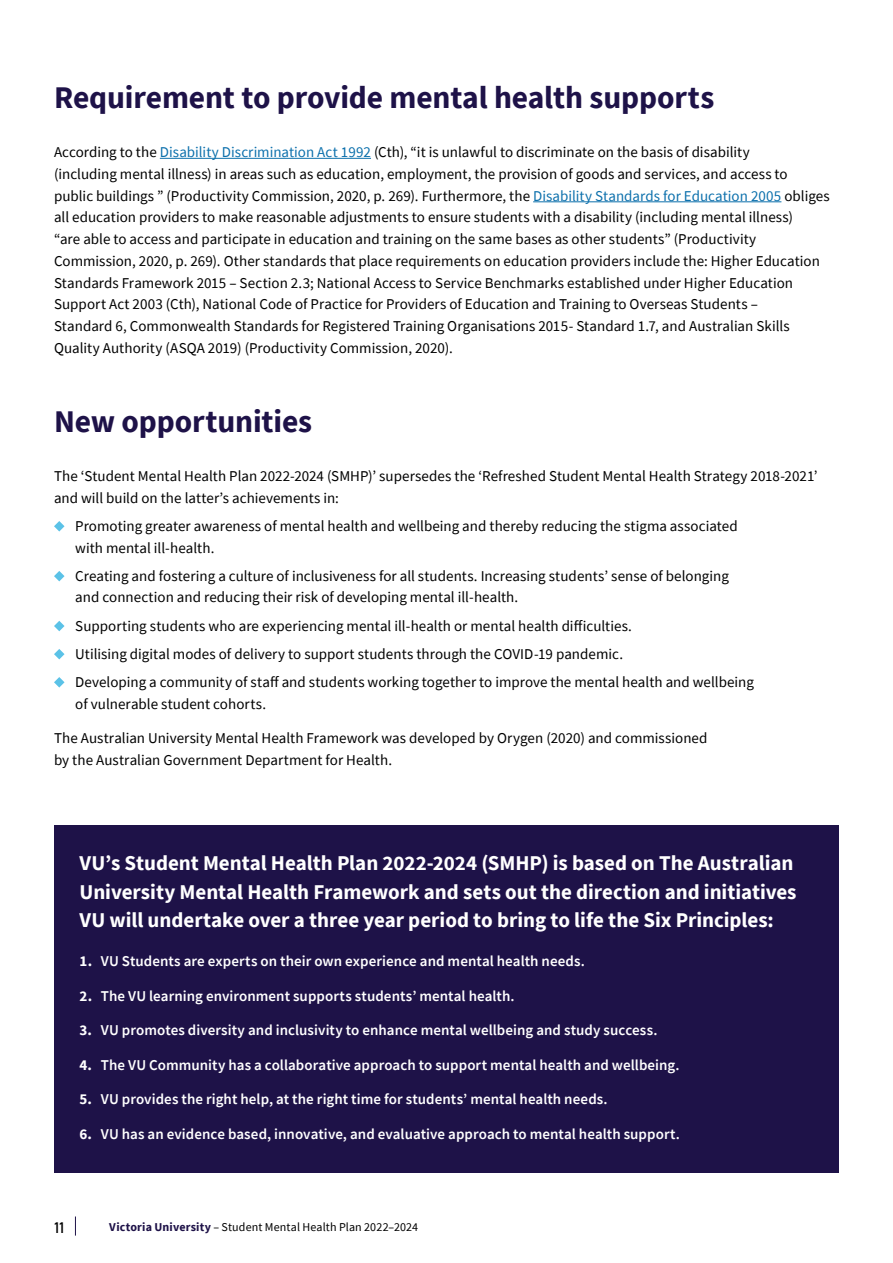
<style>
.page{position:relative;width:893px;height:1263px;background:#fff}
.page>*{position:absolute;margin:0;border:0;box-sizing:border-box;transform-origin:0 0}
.t1{font:700 31.5px "Source Sans Pro";letter-spacing:-.005em;color:#1e1248}
.t2{font:700 21px/28.5px "Source Sans Pro";color:#fff}
.t3{font:15px/21.8px "Source Sans Pro";color:#000}
.t4{font:600 15px "Source Sans Pro";letter-spacing:.005em;color:#fff}
.t5{font:15px "DIN Engschrift LT Pro";color:#000}
.t6{font:12px "Source Sans Pro";letter-spacing:.01em;color:#000}
.s1{color:#0c70ac}
.s2{font-weight:700}
.s3{font-weight:700;color:#1e1248}
</style>
<div class="page">
<svg style="left:75px;top:1216px;width:1px;height:19px"></svg>
<hr style="left:160px;top:158px;width:211px;height:1px;background:#0c70ac">
<hr style="left:533px;top:201px;width:248px;height:1px;background:#0c70ac">
<svg style="left:54px;top:521px;width:11px;height:10px"></svg>
<svg style="left:54px;top:571px;width:11px;height:10px"></svg>
<svg style="left:54px;top:621px;width:11px;height:10px"></svg>
<svg style="left:54px;top:649px;width:11px;height:10px"></svg>
<svg style="left:54px;top:677px;width:11px;height:10px"></svg>
<div style="left:54px;top:825px;width:785px;height:348px;background:#1e1248"></div>
<h1 class="t1" style="left:54px;top:76px;width:662px">Requirement to provide mental health supports</h1>
<p class="t3" style="left:54px;top:141px;width:777px">According to the <span class="s1">Disability Discrimination Act 1992</span> (Cth), “it is unlawful to discriminate on the basis of disability<br>(including mental illness) in areas such as education, employment, the provision of goods and services, and access to public buildings ” (Productivity Commission, 2020, p. 269). Furthermore, the <span class="s1">Disability Standards for Education 2005</span> obliges all education providers to make reasonable adjustments to ensure students with a disability (including mental illness)<br>“are able to access and participate in education and training on the same bases as other students” (Productivity Commission, 2020, p. 269). Other standards that place requirements on education providers include the: Higher Education Standards Framework 2015 – Section 2.3; National Access to Service Benchmarks established under Higher Education Support Act 2003 (Cth), National Code of Practice for Providers of Education and Training to Overseas Students –<br>Standard 6, Commonwealth Standards for Registered Training Organisations 2015- Standard 1.7, and Australian Skills Quality Authority (ASQA 2019) (Productivity Commission, 2020).</p>
<h1 class="t1" style="left:54px;top:400px;width:260px">New opportunities</h1>
<p class="t3" style="left:54px;top:465px;width:765px">The ‘Student Mental Health Plan 2022-2024 (SMHP)’ supersedes the ‘Refreshed Student Mental Health Strategy 2018-2021’ and will build on the latter’s achievements in:</p>
<p class="t3" style="left:75px;top:515px;width:664px">Promoting greater awareness of mental health and wellbeing and thereby reducing the stigma associated with mental ill-health.</p>
<p class="t3" style="left:75px;top:565px;width:655px">Creating and fostering a culture of inclusiveness for all students. Increasing students’ sense of belonging and connection and reducing their risk of developing mental ill-health.</p>
<p class="t3" style="left:75px;top:611px;width:680px;line-height:28.2px">Supporting students who are experiencing mental ill-health or mental health difficulties.<br>Utilising digital modes of delivery to support students through the COVID-19 pandemic.<br>Developing a community of staff and students working together to improve the mental health and wellbeing</p>
<p class="t3" style="left:75px;top:693px;width:192px">of vulnerable student cohorts.</p>
<p class="t3" style="left:54px;top:727px;width:655px">The Australian University Mental Health Framework was developed by Orygen (2020) and commissioned by the Australian Government Department for Health.</p>
<h2 class="t2" style="left:80px;top:849px;width:718px">VU’s Student Mental Health Plan 2022-2024 (SMHP) is based on The Australian<br>University Mental Health Framework and sets out the direction and initiatives<br>VU will undertake over a three year period to bring to life the Six Principles:</h2>
<p class="t4" style="left:80px;top:951px;width:507px"><span class="s2">1.</span> VU Students are experts on their own experience and mental health needs.</p>
<p class="t4" style="left:80px;top:986px;width:437px"><span class="s2">2.</span> The VU learning environment supports students’ mental health.</p>
<p class="t4" style="left:80px;top:1020px;width:579px"><span class="s2">3.</span> VU promotes diversity and inclusivity to enhance mental wellbeing and study success.</p>
<p class="t4" style="left:80px;top:1055px;width:602px"><span class="s2">4.</span> The VU Community has a collaborative approach to support mental health and wellbeing.</p>
<p class="t4" style="left:80px;top:1089px;width:530px"><span class="s2">5.</span> VU provides the right help, at the right time for students’ mental health needs.</p>
<p class="t4" style="left:80px;top:1124px;width:602px"><span class="s2">6.</span> VU has an evidence based, innovative, and evaluative approach to mental health support.</p>
<p class="t5" style="left:54px;top:1218px;width:12px">11</p>
<p class="t6" style="left:109px;top:1219px;width:310px"><span class="s3">Victoria University</span> – Student Mental Health Plan 2022–2024</p>
</div>
